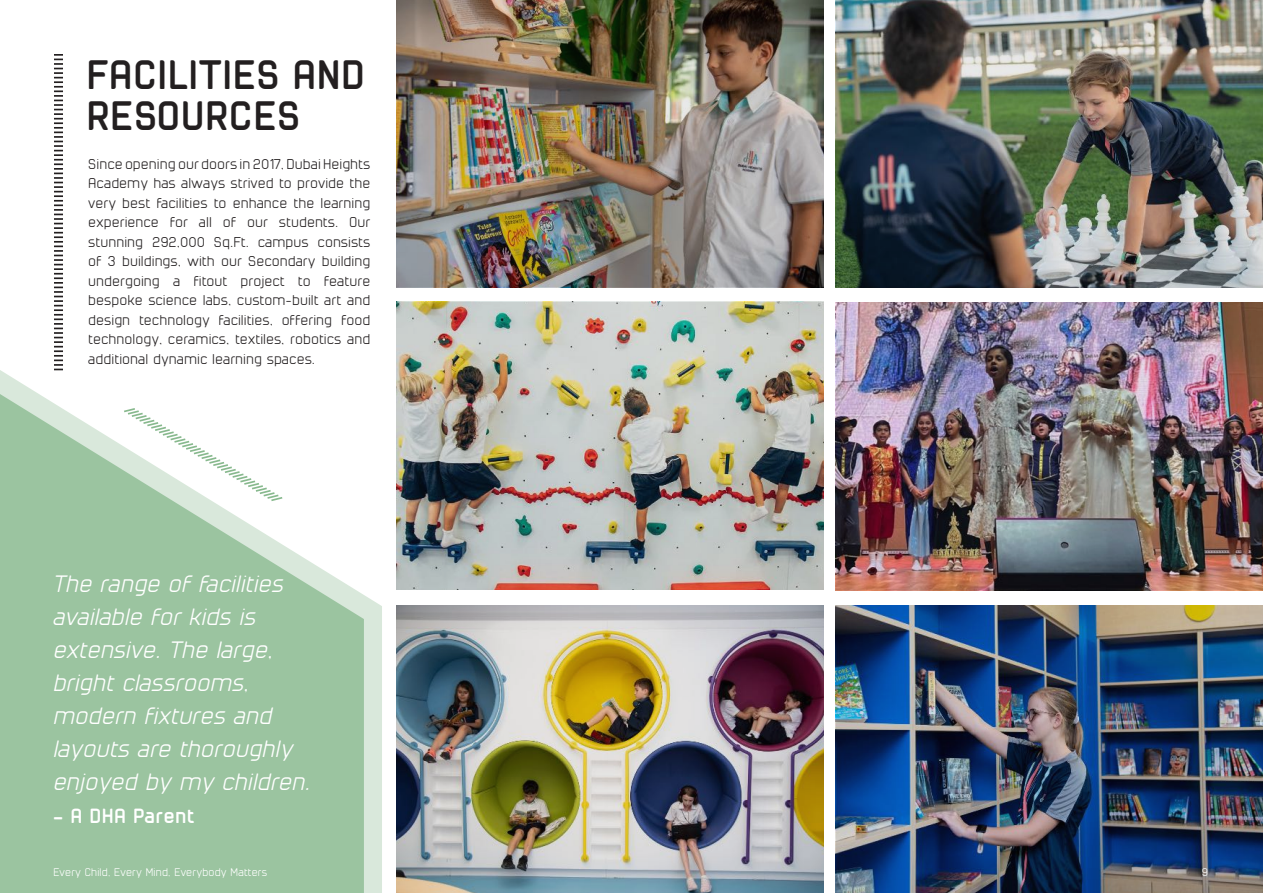
<style>
.page{position:relative;width:1263px;height:893px;background:#fff}
.page>*{position:absolute;margin:0;border:0;box-sizing:border-box;transform-origin:0 0}
.t1{font:700 39px/40.5px "cuyabra";color:#231f20}
.t2{font:italic 22.5px/33px "cuyabra";color:#fff}
.t3{font:700 19.5px "cuyabra";color:#fff}
.t4{font:13.5px/19.5px "cuyabra";color:#231f20;text-align:justify}
.t5{font:10.5px "cuyabra";color:#fff}
</style>
<div class="page">
<div style="left:364px;top:595px;width:18px;height:298px;background:#d9e8db"></div>
<svg style="left:0;top:370px;width:364px;height:523px;fill:#9bc4a0"></svg>
<img style="left:836px;top:605px;width:427px;height:288px">
<img style="left:396px;top:605px;width:427px;height:288px">
<svg style="left:54px;top:54px;width:9px;height:316px"></svg>
<svg style="left:122px;top:407px;width:162px;height:95px"></svg>
<img style="left:836px;top:0;width:427px;height:288px">
<img style="left:836px;top:302px;width:427px;height:288px">
<img style="left:396px;top:0;width:427px;height:287px">
<img style="left:396px;top:302px;width:427px;height:288px">
<h1 class="t1" style="left:89px;top:54px;width:281px">FACILITIES AND<br>RESOURCES</h1>
<p class="t4" style="left:89px;top:153px;width:284px">Since opening our doors in 2017, Dubai Heights Academy has always strived to provide the very best facilities to enhance the learning experience for all of our students. Our stunning 292,000 Sq.Ft. campus consists of 3 buildings, with our Secondary building undergoing a fitout project to feature bespoke science labs, custom-built art and design technology facilities, offering food technology, ceramics, textiles, robotics and additional dynamic learning spaces.</p>
<h2 class="t2" style="left:54px;top:566px;width:259px">The range of facilities available for kids is extensive. The large, bright classrooms, modern fixtures and layouts are thoroughly enjoyed by my children.</h2>
<h3 class="t3" style="left:54px;top:803px;width:144px">- A DHA Parent</h3>
<p class="t5" style="left:54px;top:865px;width:216px">Every Child, Every Mind, Everybody Matters</p>
<p class="t5" style="left:1202px;top:865px;width:8px">9</p>
</div>
